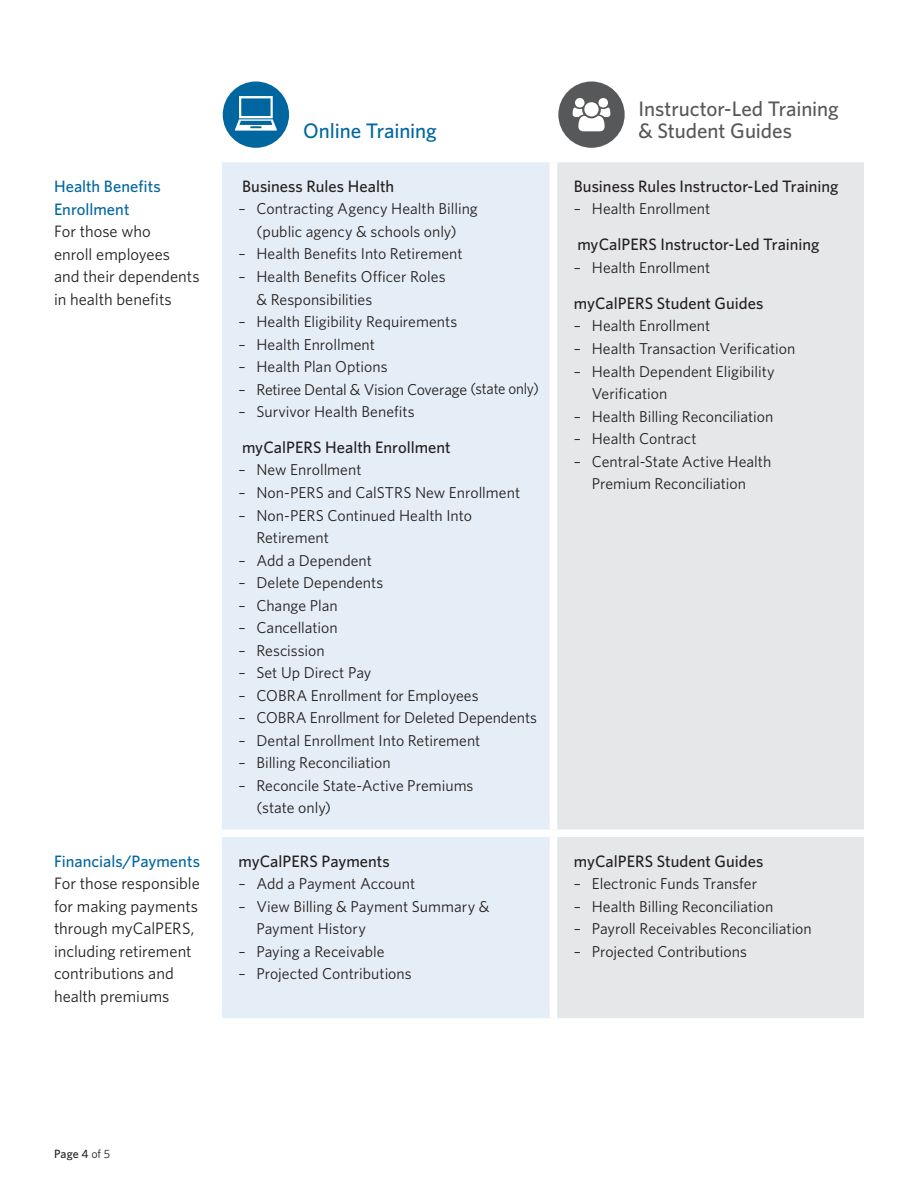
<style>
.page{position:relative;width:918px;height:1188px;background:#fff}
.page>*{position:absolute;margin:0;border:0;box-sizing:border-box;transform-origin:0 0}
.t1{font:500 21px/22.5px "Rpsjcd Whitney";letter-spacing:-.005em;color:#57585a}
.t2{font:500 21px "Rpsjcd Whitney";letter-spacing:-.005em;color:#0066a0}
.t3{font:500 16.5px "Rpsjcd Whitney";color:#231f20}
.t4{font:16.5px/22.5px "Dwgdsg Whitney";color:#231f20}
.t5{font:500 16.5px/22.5px "Rpsjcd Whitney";color:#0066a0}
.t6{font:15.75px/22.5px "Dwgdsg Whitney";color:#231f20}
.t7{font:500 12px "Rpsjcd Whitney";color:#231f20}
.s1{font-family:"Dwgdsg Whitney";font-weight:400}
.s2{font-family:"Whitney";font-weight:400}
</style>
<div class="page">
<div style="left:222px;top:162px;width:328px;height:856px;background:#e5eef6"></div>
<div style="left:557px;top:162px;width:307px;height:856px;background:#e6e7e9"></div>
<div style="left:218px;top:829px;width:336px;height:8px;background:#fff"></div>
<div style="left:554px;top:829px;width:310px;height:8px;background:#fff"></div>
<div style="left:223px;top:82px;width:66px;height:66px;background:#0066a0;border-radius:50%"></div>
<svg style="left:235px;top:96px;width:42px;height:35px"></svg>
<div style="left:558px;top:82px;width:67px;height:66px;background:#57585a;border-radius:50%"></div>
<svg style="left:573px;top:98px;width:37px;height:33px"></svg>
<h3 class="t5" style="left:54px;top:175px;width:108px">Health Benefits<br>Enrollment</h3>
<p class="t4" style="left:54px;top:220px;width:147px">For those who<br>enroll employees and their dependents in health benefits</p>
<h3 class="t5" style="left:54px;top:849px;width:147px">Financials/Payments</h3>
<p class="t4" style="left:54px;top:872px;width:147px">For those responsible for making payments through myCalPERS, including retirement contributions and health premiums</p>
<h1 class="t2" style="left:303px;top:117px;width:135px">Online Training</h1>
<h4 class="t3" style="left:242px;top:175px;width:154px">Business Rules Health</h4>
<p class="t6" style="left:238px;top:197px;width:241px;text-align:center">– Contracting Agency Health Billing (public agency &amp; schools only)</p>
<p class="t6" style="left:238px;top:242px;width:226px">– Health Benefits Into Retirement</p>
<p class="t6" style="left:256px;top:265px;width:191px;text-indent:-18px">– Health Benefits Officer Roles &amp; Responsibilities</p>
<p class="t6" style="left:238px;top:310px;width:221px">– Health Eligibility Requirements</p>
<p class="t6" style="left:238px;top:332px;width:138px">– Health Enrollment</p>
<p class="t6" style="left:238px;top:355px;width:151px">– Health Plan Options</p>
<p class="t6" style="left:238px;top:377px;width:302px">– Retiree Dental &amp; Vision Coverage (state only)</p>
<p class="t6" style="left:238px;top:400px;width:178px">– Survivor Health Benefits</p>
<h4 class="t3" style="left:242px;top:436px;width:210px">myCalPERS Health Enrollment</h4>
<p class="t6" style="left:238px;top:458px;width:125px">– New Enrollment</p>
<p class="t6" style="left:238px;top:481px;width:283px">– Non-PERS and CalSTRS New Enrollment</p>
<p class="t6" style="left:256px;top:503px;width:217px;text-indent:-18px">– Non-PERS Continued Health Into<br>Retirement</p>
<p class="t6" style="left:238px;top:548px;width:135px">– Add a Dependent</p>
<p class="t6" style="left:238px;top:571px;width:146px">– Delete Dependents</p>
<p class="t6" style="left:238px;top:593px;width:101px">– Change Plan</p>
<p class="t6" style="left:238px;top:616px;width:101px">– Cancellation</p>
<p class="t6" style="left:238px;top:638px;width:88px">– Rescission</p>
<p class="t6" style="left:238px;top:661px;width:135px">– Set Up Direct Pay</p>
<p class="t6" style="left:238px;top:683px;width:242px">– COBRA Enrollment for Employees</p>
<p class="t6" style="left:238px;top:706px;width:300px">– COBRA Enrollment for Deleted Dependents</p>
<p class="t6" style="left:238px;top:728px;width:244px">– Dental Enrollment Into Retirement</p>
<p class="t6" style="left:238px;top:751px;width:154px">– Billing Reconciliation</p>
<p class="t6" style="left:256px;top:773px;width:219px;text-indent:-18px">– Reconcile State-Active Premiums (state only)</p>
<h4 class="t3" style="left:238px;top:850px;width:153px">myCalPERS Payments</h4>
<p class="t6" style="left:238px;top:872px;width:178px">– Add a Payment Account</p>
<p class="t6" style="left:256px;top:895px;width:235px;text-indent:-18px">– View Billing &amp; Payment Summary &amp;<br>Payment History</p>
<p class="t6" style="left:238px;top:940px;width:148px">– Paying a Receivable</p>
<p class="t6" style="left:238px;top:962px;width:175px">– Projected Contributions</p>
<h1 class="t1" style="left:639px;top:97px;width:202px">Instructor-Led Training &amp; Student Guides</h1>
<h4 class="t3" style="left:574px;top:175px;width:266px">Business Rules Instructor-Led Training</h4>
<p class="t6" style="left:574px;top:197px;width:138px">– Health Enrollment</p>
<h4 class="t3" style="left:577px;top:234px;width:244px">myCalPERS Instructor-Led Training</h4>
<p class="t6" style="left:574px;top:256px;width:138px">– Health Enrollment</p>
<h4 class="t3" style="left:574px;top:292px;width:191px">myCalPERS Student Guides</h4>
<p class="t6" style="left:574px;top:314px;width:138px">– Health Enrollment</p>
<p class="t6" style="left:574px;top:337px;width:223px">– Health Transaction Verification</p>
<p class="t6" style="left:574px;top:359px;width:203px">– Health Dependent Eligibility</p>
<p class="t6" style="left:592px;top:382px;width:77px">Verification</p>
<p class="t6" style="left:574px;top:404px;width:201px">– Health Billing Reconciliation</p>
<p class="t6" style="left:574px;top:427px;width:125px">– Health Contract</p>
<p class="t6" style="left:574px;top:449px;width:199px;text-align:center">– Central-State Active Health<br>Premium Reconciliation</p>
<h4 class="t3" style="left:574px;top:850px;width:191px">myCalPERS Student Guides</h4>
<p class="t6" style="left:574px;top:872px;width:185px">– Electronic Funds Transfer</p>
<p class="t6" style="left:574px;top:895px;width:201px">– Health Billing Reconciliation</p>
<p class="t6" style="left:574px;top:917px;width:240px">– Payroll Receivables Reconciliation</p>
<p class="t6" style="left:574px;top:940px;width:175px">– Projected Contributions</p>
<p class="t7" style="left:54px;top:1146px;width:58px">Page 4 <span class="s1">of</span> <span class="s2">5</span></p>
</div>
